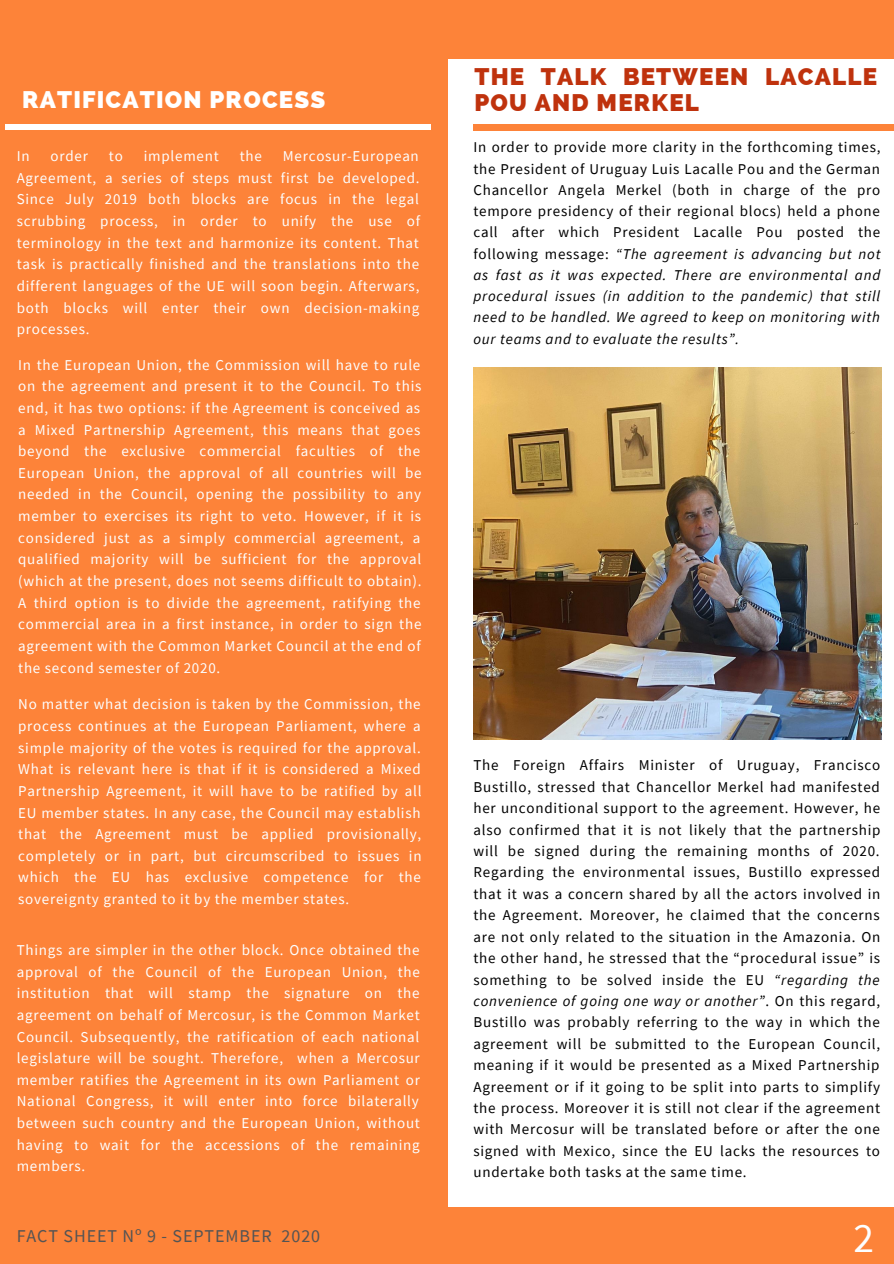
<style>
.page{position:relative;width:894px;height:1264px;background:#fff}
.page>*{position:absolute;margin:0;border:0;box-sizing:border-box;transform-origin:0 0}
.t1{font:41.4px "Source Sans Pro";color:#fcfeff}
.t2{font:800 24px "Raleway";letter-spacing:.05em;color:#bf320d}
.t3{font:800 24px "Raleway";letter-spacing:.05em;color:#fff}
.t4{font:18px "Source Sans Pro";letter-spacing:.05em;color:#545454}
.t5{font:15px/21.6px "Source Sans Pro";letter-spacing:.05em;color:#fcfeff;text-align:justify}
.t6{font:15px/21.5px "Source Sans Pro";letter-spacing:.05em;color:#000;text-align:justify}
.s1{font-style:italic}
</style>
<div class="page">
<div style="left:0;top:0;width:893px;height:58px;background:#fd8339"></div>
<div style="left:0;top:1207px;width:893px;height:56px;background:#fd8339"></div>
<div style="left:0;top:45px;width:447px;height:1168px;background:#fd8339"></div>
<div style="left:473px;top:124px;width:420px;height:6px;background:#fd8339"></div>
<div style="left:5px;top:124px;width:425px;height:6px;background:#fff"></div>
<img style="left:473px;top:367px;width:408px;height:372px">
<p class="t2" style="left:474px;top:63px;width:404px">THE TALK BETWEEN LACALLE</p>
<p class="t3" style="left:22px;top:85px;width:305px">RATIFICATION PROCESS</p>
<p class="t2" style="left:474px;top:88px;width:226px">POU AND MERKEL</p>
<p class="t5" style="left:17px;top:145px;width:14px">In</p>
<p class="t5" style="left:51px;top:145px;width:39px">order</p>
<p class="t5" style="left:109px;top:145px;width:15px">to</p>
<p class="t5" style="left:144px;top:145px;width:76px">implement</p>
<p class="t5" style="left:240px;top:145px;width:24px">the</p>
<p class="t5" style="left:17px;top:145px;width:404px;text-indent:266px">Mercosur-European Agreement, a series of steps must first be developed.<br>Since July 2019 both blocks are focus in the legal scrubbing process, in order to unify the use of terminology in the text and harmonize its content. That task is practically finished and the translations into the different languages of the UE will soon begin. Afterwars, both blocks will enter their own decision-making processes.</p>
<p class="t5" style="left:18px;top:353px;width:405px">In the European Union, the Commission will have to rule on the agreement and present it to the Council. To this end, it has two options: if the Agreement is conceived as a Mixed Partnership Agreement, this means that goes beyond the exclusive commercial faculties of the European Union, the approval of all countries will be needed in the Council, opening the possibility to any member to exercises its right to veto. However, if it is considered just as a simply commercial agreement, a qualified majority will be sufficient for the approval (which at the present, does not seems difficult to obtain).<br>A third option is to divide the agreement, ratifying the commercial area in a first instance, in order to sign the agreement with the Common Market Council at the end of the second semester of 2020.</p>
<p class="t5" style="left:18px;top:693px;width:405px">No matter what decision is taken by the Commission, the process continues at the European Parliament, where a simple majority of the votes is required for the approval.<br>What is relevant here is that if it is considered a Mixed Partnership Agreement, it will have to be ratified by all EU member states. In any case, the Council may establish that the Agreement must be applied provisionally, completely or in part, but circumscribed to issues in which the EU has exclusive competence for the sovereignty granted to it by the member states.</p>
<p class="t5" style="left:17px;top:938px;width:404px">Things are simpler in the other block. Once obtained the approval of the Council of the European Union, the institution that will stamp the signature on the agreement on behalf of Mercosur, is the Common Market Council. Subsequently, the ratification of each national legislature will be sought. Therefore, when a Mercosur member ratifies the Agreement in its own Parliament or National Congress, it will enter into force bilaterally between such country and the European Union, without having to wait for the accessions of the remaining members.</p>
<p class="t4" style="left:17px;top:1224px;width:305px">FACT SHEET Nº 9 - SEPTEMBER 2020</p>
<p class="t6" style="left:473px;top:136px;width:408px">In order to provide more clarity in the forthcoming times, the President of Uruguay Luis Lacalle Pou and the German Chancellor Angela Merkel (both in charge of the pro tempore presidency of their regional blocs) held a phone call after which President Lacalle Pou posted the following message: <span class="s1">“The agreement is advancing but not as fast as it was expected. There are environmental and procedural issues (in addition to the pandemic) that still need to be handled. We agreed to keep on monitoring with our teams and to evaluate the results”.</span></p>
<p class="t6" style="left:473px;top:754px;width:408px">The Foreign Affairs Minister of Uruguay, Francisco Bustillo, stressed that Chancellor Merkel had manifested her unconditional support to the agreement. However, he also confirmed that it is not likely that the partnership will be signed during the remaining months of 2020.<br>Regarding the environmental issues, Bustillo expressed that it was a concern shared by all the actors involved in the Agreement. Moreover, he claimed that the concerns are not only related to the situation in the Amazonia. On the other hand, he stressed that the “procedural issue” is something to be solved inside the EU <span class="s1">“regarding the convenience of going one way or another”</span>. On this regard, Bustillo was probably referring to the way in which the agreement will be submitted to the European Council, meaning if it would be presented as a Mixed Partnership Agreement or if it going to be split into parts to simplify the process. Moreover it is still not clear if the agreement with Mercosur will be translated before or after the one signed with Mexico, since the EU lacks the resources to undertake both tasks at the same time.</p>
<p class="t1" style="left:853px;top:1211px;width:22px">2</p>
</div>
